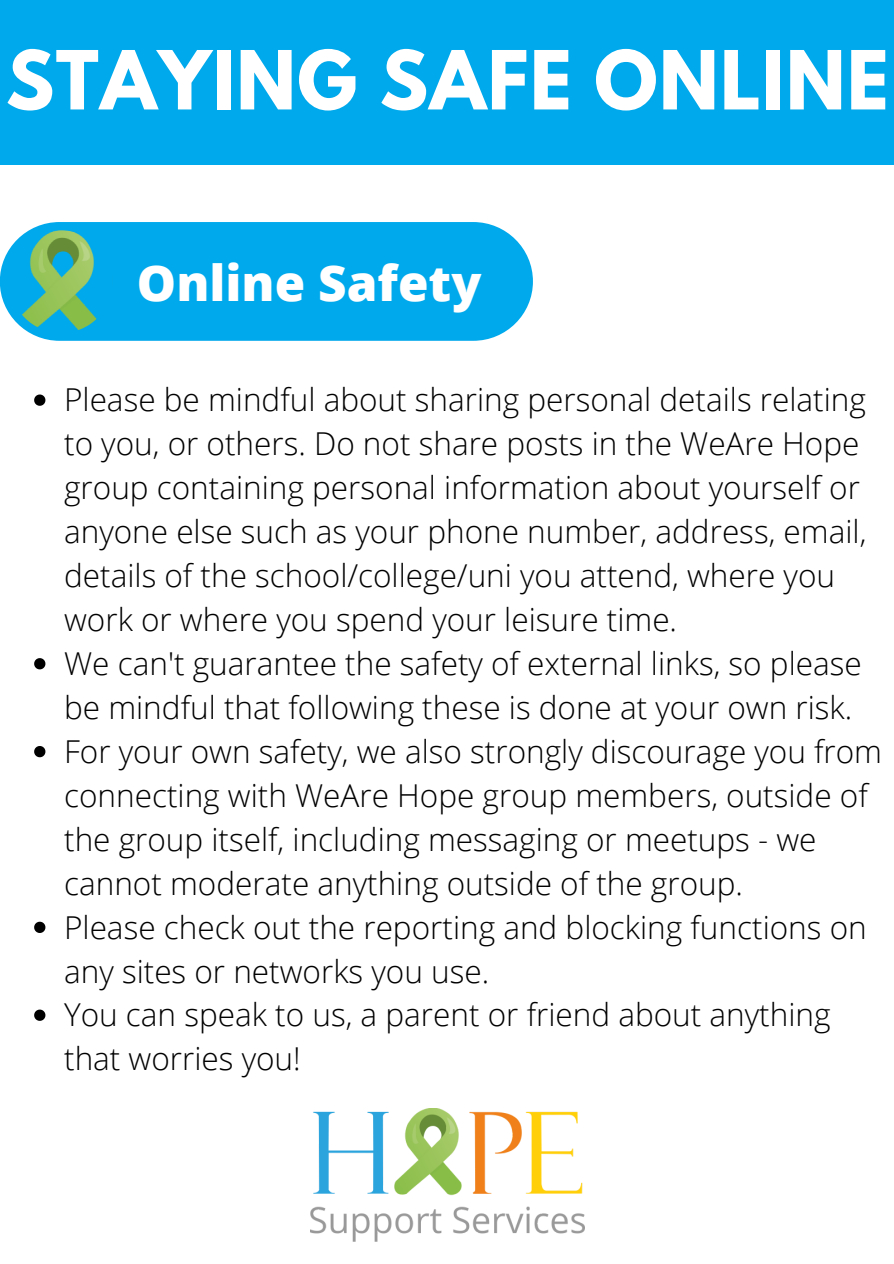
<style>
.page{position:relative;width:894px;height:1264px;background:#fff}
.page>*{position:absolute;margin:0;border:0;box-sizing:border-box;transform-origin:0 0}
.t1{font:700 72px "League Spartan";letter-spacing:.02em;color:#fff}
.t2{font:800 49.5px "Open Sans";color:#fff}
.t3{font:300 31.5px/44px "Open Sans";color:#000}
</style>
<div class="page">
<div style="left:0;top:0;width:893px;height:165px;background:#00a9ec"></div>
<div style="left:0;top:222px;width:533px;height:119px;background:#00a9ec;border-radius:60px"></div>
<img style="left:10px;top:230px;width:87px;height:103px">
<svg style="left:34px;top:394px;width:11px;height:12px"></svg>
<svg style="left:34px;top:658px;width:11px;height:11px"></svg>
<svg style="left:34px;top:746px;width:11px;height:11px"></svg>
<svg style="left:34px;top:921px;width:11px;height:12px"></svg>
<svg style="left:34px;top:1009px;width:11px;height:11px"></svg>
<img style="left:310px;top:1108px;width:274px;height:133px">
<p class="t1" style="left:6px;top:45px;width:884px">STAYING SAFE ONLINE</p>
<p class="t2" style="left:137px;top:248px;width:346px">Online Safety</p>
<p class="t3" style="left:64px;top:377px;width:803px">Please be mindful about sharing personal details relating to you, or others. Do not share posts in the WeAre Hope group containing personal information about yourself or anyone else such as your phone number, address, email, details of the school/college/uni you attend, where you work or where you spend your leisure time.</p>
<p class="t3" style="left:64px;top:640px;width:798px">We can't guarantee the safety of external links, so please be mindful that following these is done at your own risk.</p>
<p class="t3" style="left:64px;top:728px;width:819px">For your own safety, we also strongly discourage you from connecting with WeAre Hope group members, outside of the group itself, including messaging or meetups - we cannot moderate anything outside of the group.</p>
<p class="t3" style="left:64px;top:904px;width:803px">Please check out the reporting and blocking functions on any sites or networks you use.</p>
<p class="t3" style="left:64px;top:992px;width:767px">You can speak to us, a parent or friend about anything that worries you!</p>
</div>
